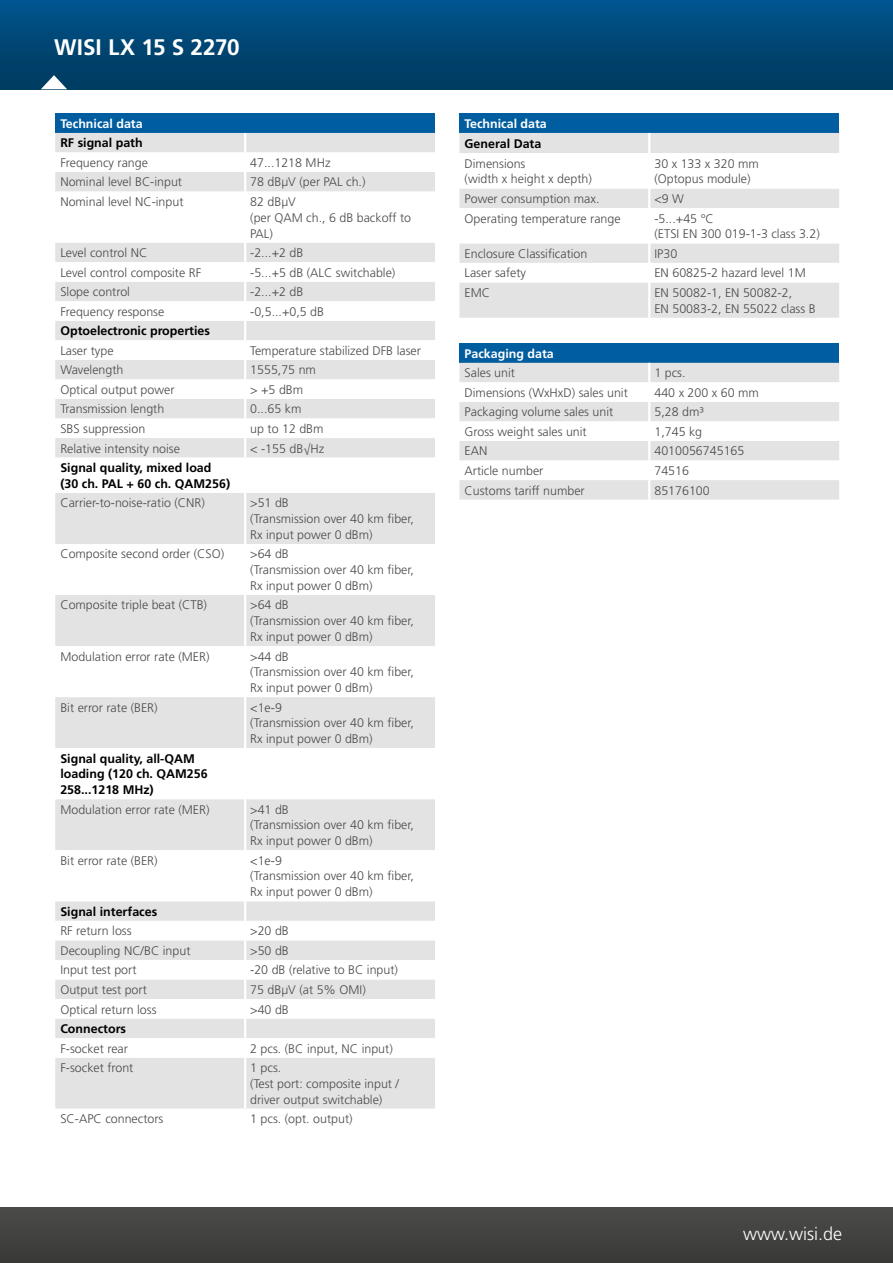
<style>
.page{position:relative;width:893px;height:1263px;background:#fff}
.page>*{position:absolute;margin:0;border:0;box-sizing:border-box;transform-origin:0 0}
.t1{font:700 22.5px "Frutiger LT Std";color:#fff}
.t2{font:300 18px "Frutiger LT Std";color:#fff}
.t3{font:300 12.45px/15.8px "Frutiger LT Std";color:#4a4a49}
.t4{font:700 12.45px/15.8px "Frutiger LT Std";color:#000}
.t5{font:700 12.45px "Frutiger LT Std";color:#fff}
</style>
<div class="page">
<div style="left:0;top:0;width:893px;height:89px;background:linear-gradient(to bottom,#00548f,#00395d)"></div>
<svg style="left:0;top:0;width:1px;height:90px"></svg>
<div style="left:0;top:1208px;width:893px;height:55px;background:#424241"></div>
<svg style="left:41px;top:75px;width:26px;height:14px"></svg>
<div style="left:55px;top:113px;width:380px;height:20px;background:#005d9f"></div>
<svg style="left:55px;top:172px;width:380px;height:937px"></svg>
<hr style="left:244px;top:172px;width:2px;height:20px;background:#fff">
<hr style="left:244px;top:192px;width:2px;height:51px;background:#fff">
<svg style="left:244px;top:243px;width:2px;height:19px"></svg>
<hr style="left:244px;top:262px;width:2px;height:20px;background:#fff">
<svg style="left:244px;top:282px;width:2px;height:19px"></svg>
<hr style="left:244px;top:301px;width:2px;height:20px;background:#fff">
<svg style="left:244px;top:321px;width:2px;height:19px"></svg>
<hr style="left:244px;top:340px;width:2px;height:20px;background:#fff">
<svg style="left:244px;top:360px;width:2px;height:19px"></svg>
<hr style="left:244px;top:379px;width:2px;height:20px;background:#fff">
<svg style="left:244px;top:399px;width:2px;height:19px"></svg>
<hr style="left:244px;top:418px;width:2px;height:20px;background:#fff">
<hr style="left:244px;top:438px;width:2px;height:20px;background:#fff">
<hr style="left:244px;top:458px;width:2px;height:35px;background:#fff">
<hr style="left:244px;top:493px;width:2px;height:51px;background:#fff">
<hr style="left:244px;top:544px;width:2px;height:51px;background:#fff">
<hr style="left:244px;top:595px;width:2px;height:51px;background:#fff">
<hr style="left:244px;top:646px;width:2px;height:51px;background:#fff">
<hr style="left:244px;top:697px;width:2px;height:51px;background:#fff">
<hr style="left:244px;top:748px;width:2px;height:51px;background:#fff">
<hr style="left:244px;top:799px;width:2px;height:51px;background:#fff">
<hr style="left:244px;top:850px;width:2px;height:51px;background:#fff">
<hr style="left:244px;top:901px;width:2px;height:20px;background:#fff">
<svg style="left:244px;top:921px;width:2px;height:19px"></svg>
<hr style="left:244px;top:940px;width:2px;height:20px;background:#fff">
<svg style="left:244px;top:960px;width:2px;height:19px"></svg>
<hr style="left:244px;top:979px;width:2px;height:20px;background:#fff">
<svg style="left:244px;top:999px;width:2px;height:19px"></svg>
<hr style="left:244px;top:1018px;width:2px;height:20px;background:#fff">
<hr style="left:244px;top:1038px;width:2px;height:20px;background:#fff">
<hr style="left:244px;top:1058px;width:2px;height:51px;background:#fff">
<div style="left:459px;top:113px;width:380px;height:20px;background:#005d9f"></div>
<div style="left:459px;top:133px;width:380px;height:185px;background:#e3e3e3"></div>
<svg style="left:459px;top:153px;width:380px;height:129px"></svg>
<hr style="left:648px;top:133px;width:2px;height:20px;background:#fff">
<hr style="left:648px;top:153px;width:2px;height:36px;background:#fff">
<svg style="left:648px;top:189px;width:2px;height:19px"></svg>
<hr style="left:648px;top:208px;width:2px;height:35px;background:#fff">
<hr style="left:648px;top:243px;width:2px;height:20px;background:#fff">
<svg style="left:648px;top:263px;width:2px;height:19px"></svg>
<hr style="left:648px;top:282px;width:2px;height:36px;background:#fff">
<div style="left:459px;top:343px;width:380px;height:20px;background:#005d9f"></div>
<div style="left:459px;top:480px;width:380px;height:20px;background:#e3e3e3"></div>
<svg style="left:459px;top:363px;width:380px;height:97px"></svg>
<hr style="left:648px;top:480px;width:2px;height:20px;background:#fff">
<h1 class="t1" style="left:54px;top:34px;width:187px">WISI LX 15 S 2270</h1>
<p class="t5" style="left:60px;top:116px;width:84px">Technical data</p>
<p class="t4" style="left:60px;top:135px;width:84px">RF signal path</p>
<p class="t3" style="left:60px;top:155px;width:89px">Frequency range</p>
<p class="t3" style="left:250px;top:155px;width:82px">47...1218 MHz</p>
<p class="t3" style="left:60px;top:174px;width:123px">Nominal level BC-input</p>
<p class="t3" style="left:250px;top:174px;width:117px">78 dBµV (per PAL ch.)</p>
<p class="t3" style="left:60px;top:194px;width:125px">Nominal level NC-input</p>
<p class="t3" style="left:250px;top:194px;width:162px">82 dBµV<br>(per QAM ch., 6 dB backoff to<br>PAL)</p>
<p class="t3" style="left:60px;top:245px;width:88px">Level control NC</p>
<p class="t3" style="left:250px;top:245px;width:55px">-2...+2 dB</p>
<p class="t3" style="left:60px;top:265px;width:142px">Level control composite RF</p>
<p class="t3" style="left:250px;top:265px;width:147px">-5...+5 dB (ALC switchable)</p>
<p class="t3" style="left:60px;top:284px;width:71px">Slope control</p>
<p class="t3" style="left:250px;top:284px;width:55px">-2...+2 dB</p>
<p class="t3" style="left:60px;top:304px;width:106px">Frequency response</p>
<p class="t3" style="left:250px;top:304px;width:75px">-0,5...+0,5 dB</p>
<p class="t4" style="left:60px;top:323px;width:151px">Optoelectronic properties</p>
<p class="t3" style="left:60px;top:343px;width:55px">Laser type</p>
<p class="t3" style="left:250px;top:343px;width:172px">Temperature stabilized DFB laser</p>
<p class="t3" style="left:60px;top:362px;width:65px">Wavelength</p>
<p class="t3" style="left:250px;top:362px;width:67px">1555,75 nm</p>
<p class="t3" style="left:60px;top:382px;width:116px">Optical output power</p>
<p class="t3" style="left:250px;top:382px;width:54px">&gt; +5 dBm</p>
<p class="t3" style="left:60px;top:401px;width:106px">Transmission length</p>
<p class="t3" style="left:250px;top:401px;width:53px">0...65 km</p>
<p class="t3" style="left:60px;top:421px;width:86px">SBS suppression</p>
<p class="t3" style="left:250px;top:421px;width:75px">up to 12 dBm</p>
<p class="t3" style="left:60px;top:441px;width:121px">Relative intensity noise</p>
<p class="t3" style="left:250px;top:441px;width:76px">&lt; -155 dB√Hz</p>
<p class="t4" style="left:60px;top:460px;width:171px">Signal quality, mixed load (30 ch. PAL + 60 ch. QAM256)</p>
<p class="t3" style="left:60px;top:495px;width:146px">Carrier-to-noise-ratio (CNR)</p>
<p class="t3" style="left:250px;top:495px;width:165px">&gt;51 dB<br>(Transmission over 40 km fiber,<br>Rx input power 0 dBm)</p>
<p class="t3" style="left:60px;top:546px;width:165px">Composite second order (CSO)</p>
<p class="t3" style="left:250px;top:546px;width:165px">&gt;64 dB<br>(Transmission over 40 km fiber,<br>Rx input power 0 dBm)</p>
<p class="t3" style="left:60px;top:597px;width:148px">Composite triple beat (CTB)</p>
<p class="t3" style="left:250px;top:597px;width:165px">&gt;64 dB<br>(Transmission over 40 km fiber,<br>Rx input power 0 dBm)</p>
<p class="t3" style="left:60px;top:648px;width:151px">Modulation error rate (MER)</p>
<p class="t3" style="left:250px;top:648px;width:165px">&gt;44 dB<br>(Transmission over 40 km fiber,<br>Rx input power 0 dBm)</p>
<p class="t3" style="left:60px;top:699px;width:99px">Bit error rate (BER)</p>
<p class="t3" style="left:250px;top:699px;width:165px">&lt;1e-9<br>(Transmission over 40 km fiber,<br>Rx input power 0 dBm)</p>
<p class="t4" style="left:60px;top:750px;width:149px">Signal quality, all-QAM loading (120 ch. QAM256<br>258...1218 MHz)</p>
<p class="t3" style="left:60px;top:802px;width:151px">Modulation error rate (MER)</p>
<p class="t3" style="left:250px;top:802px;width:165px">&gt;41 dB<br>(Transmission over 40 km fiber,<br>Rx input power 0 dBm)</p>
<p class="t3" style="left:60px;top:853px;width:99px">Bit error rate (BER)</p>
<p class="t3" style="left:250px;top:853px;width:165px">&lt;1e-9<br>(Transmission over 40 km fiber,<br>Rx input power 0 dBm)</p>
<p class="t4" style="left:60px;top:903px;width:98px">Signal interfaces</p>
<p class="t3" style="left:60px;top:923px;width:73px">RF return loss</p>
<p class="t3" style="left:250px;top:923px;width:40px">&gt;20 dB</p>
<p class="t3" style="left:60px;top:943px;width:132px">Decoupling NC/BC input</p>
<p class="t3" style="left:250px;top:943px;width:40px">&gt;50 dB</p>
<p class="t3" style="left:60px;top:962px;width:78px">Input test port</p>
<p class="t3" style="left:250px;top:962px;width:149px">-20 dB (relative to BC input)</p>
<p class="t3" style="left:60px;top:982px;width:88px">Output test port</p>
<p class="t3" style="left:250px;top:982px;width:117px">75 dBµV (at 5% OMI)</p>
<p class="t3" style="left:60px;top:1001px;width:98px">Optical return loss</p>
<p class="t3" style="left:250px;top:1001px;width:40px">&gt;40 dB</p>
<p class="t4" style="left:60px;top:1021px;width:67px">Connectors</p>
<p class="t3" style="left:60px;top:1040px;width:69px">F-socket rear</p>
<p class="t3" style="left:250px;top:1040px;width:144px">2 pcs. (BC input, NC input)</p>
<p class="t3" style="left:60px;top:1060px;width:75px">F-socket front</p>
<p class="t3" style="left:250px;top:1060px;width:150px">1 pcs.<br>(Test port: composite input / driver output switchable)</p>
<p class="t3" style="left:60px;top:1111px;width:105px">SC-APC connectors</p>
<p class="t3" style="left:250px;top:1111px;width:104px">1 pcs. (opt. output)</p>
<p class="t5" style="left:465px;top:116px;width:84px">Technical data</p>
<p class="t4" style="left:465px;top:136px;width:78px">General Data</p>
<p class="t3" style="left:465px;top:156px;width:129px">Dimensions<br>(width x height x depth)</p>
<p class="t3" style="left:654px;top:156px;width:106px">30 x 133 x 320 mm (Optopus module)</p>
<p class="t3" style="left:465px;top:191px;width:136px">Power consumption max.</p>
<p class="t3" style="left:654px;top:191px;width:31px">&lt;9 W</p>
<p class="t3" style="left:465px;top:211px;width:158px">Operating temperature range</p>
<p class="t3" style="left:654px;top:211px;width:167px">-5...+45 °C<br>(ETSI EN 300 019-1-3 class 3.2)</p>
<p class="t3" style="left:465px;top:246px;width:124px">Enclosure Classification</p>
<p class="t3" style="left:654px;top:246px;width:24px">IP30</p>
<p class="t3" style="left:465px;top:265px;width:63px">Laser safety</p>
<p class="t3" style="left:654px;top:265px;width:153px">EN 60825-2 hazard level 1M</p>
<p class="t3" style="left:465px;top:285px;width:27px">EMC</p>
<p class="t3" style="left:654px;top:285px;width:163px">EN 50082-1, EN 50082-2,<br>EN 50083-2, EN 55022 class B</p>
<p class="t5" style="left:465px;top:346px;width:91px">Packaging data</p>
<p class="t3" style="left:465px;top:365px;width:52px">Sales unit</p>
<p class="t3" style="left:654px;top:365px;width:33px">1 pcs.</p>
<p class="t3" style="left:465px;top:385px;width:165px">Dimensions (WxHxD) sales unit</p>
<p class="t3" style="left:654px;top:385px;width:106px">440 x 200 x 60 mm</p>
<p class="t3" style="left:465px;top:404px;width:150px">Packaging volume sales unit</p>
<p class="t3" style="left:654px;top:404px;width:51px">5,28 dm³</p>
<p class="t3" style="left:465px;top:424px;width:124px">Gross weight sales unit</p>
<p class="t3" style="left:654px;top:424px;width:49px">1,745 kg</p>
<p class="t3" style="left:465px;top:443px;width:24px">EAN</p>
<p class="t3" style="left:654px;top:443px;width:91px">4010056745165</p>
<p class="t3" style="left:465px;top:463px;width:80px">Article number</p>
<p class="t3" style="left:654px;top:463px;width:36px">74516</p>
<p class="t3" style="left:465px;top:483px;width:122px">Customs tariff number</p>
<p class="t3" style="left:654px;top:483px;width:57px">85176100</p>
<h2 class="t2" style="left:743px;top:1224px;width:101px">www.wisi.de</h2>
</div>
